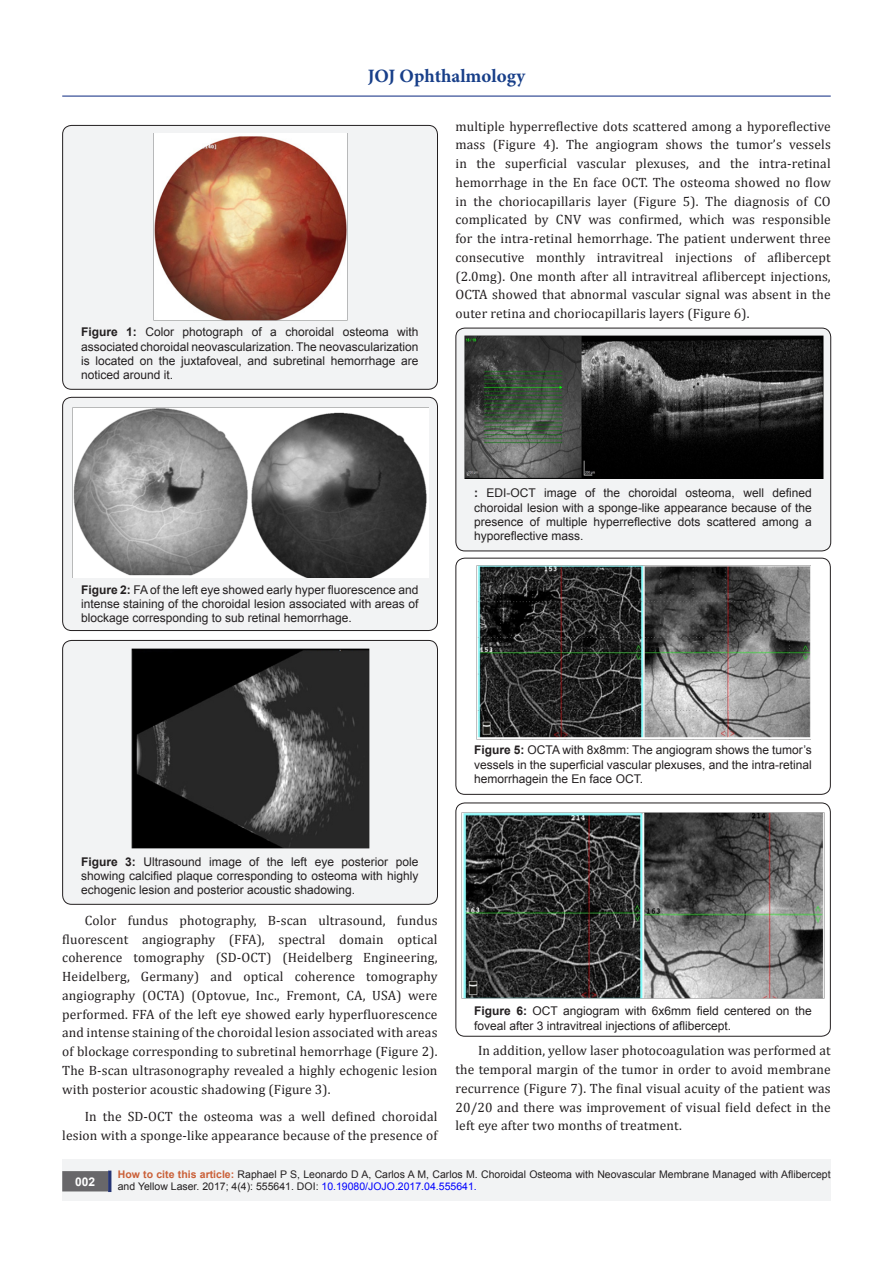
<style>
.page{position:relative;width:893px;height:1263px;background:#fff}
.page>*{position:absolute;margin:0;border:0;box-sizing:border-box;transform-origin:0 0}
.t1{font:700 18.9px "Minion Pro";color:#183f89}
.M_Heading1{font:13.5px/18.8px "Cambria";letter-spacing:.01em;color:#231f20;text-align:justify}
.t2{font:12px/14.4px "Arial";color:#231f20;text-align:justify}
.t3{font:700 12px "Arial";color:#fff}
.t4{font:10.5px/12.6px "Arial";color:#231f20}
.s1{font-weight:700}
.s2{font-weight:700;color:#ca5f37}
.s3{color:#00f}
</style>
<div class="page">
<hr style="left:62px;top:96px;width:769px;height:1px;background:#253f8e">
<div style="left:62px;top:1160px;width:769px;height:41px;background:#f2f3f4"></div>
<div style="left:63px;top:1172px;width:44px;height:19px;background:#68676a"></div>
<div style="left:62px;top:1171px;width:46px;height:20px;border:2px solid #68676a"></div>
<div style="left:108px;top:1170px;width:3px;height:22px;background:#253474;border:2px solid #253474"></div>
<div style="left:63px;top:125px;width:374px;height:264px;background:#f2f3f4;border-radius:9px"></div>
<div style="left:62px;top:125px;width:376px;height:265px;border:1px solid #231f20;border-radius:9px"></div>
<img style="left:154px;top:133px;width:193px;height:187px">
<div style="left:63px;top:397px;width:374px;height:233px;background:#f2f3f4;border-radius:9px"></div>
<div style="left:62px;top:397px;width:376px;height:234px;border:1px solid #231f20;border-radius:9px"></div>
<img style="left:72px;top:407px;width:357px;height:171px">
<div style="left:63px;top:640px;width:374px;height:264px;background:#f2f3f4;border-radius:9px"></div>
<div style="left:62px;top:640px;width:376px;height:265px;border:1px solid #231f20;border-radius:9px"></div>
<img style="left:132px;top:649px;width:237px;height:199px">
<div style="left:456px;top:328px;width:375px;height:223px;background:#f2f3f4;border-radius:9px"></div>
<div style="left:455px;top:328px;width:376px;height:223px;border:1px solid #231f20;border-radius:9px"></div>
<img style="left:464px;top:335px;width:359px;height:144px">
<div style="left:455px;top:558px;width:376px;height:237px;border:1px solid #231f20;border-radius:9px"></div>
<img style="left:476px;top:566px;width:335px;height:173px">
<div style="left:455px;top:802px;width:376px;height:234px;border:1px solid #231f20;border-radius:9px"></div>
<img style="left:462px;top:812px;width:362px;height:186px">
<h1 class="t1" style="left:368px;top:63px;width:159px">JOJ Ophthalmology</h1>
<p class="t2" style="left:81px;top:325px;width:339px"><span class="s1">Figure 1:</span> Color photograph of a choroidal osteoma with associated choroidal neovascularization. The neovascularization is located on the juxtafoveal, and subretinal hemorrhage are noticed around it.</p>
<p class="M_Heading1" style="left:455px;top:117px;width:377px">multiple hyperreflective dots scattered among a hyporeflective mass (Figure 4). The angiogram shows the tumor’s vessels in the superficial vascular plexuses, and the intra-retinal hemorrhage in the En face OCT. The osteoma showed no flow in the choriocapillaris layer (Figure 5). The diagnosis of CO complicated by CNV was confirmed, which was responsible for the intra-retinal hemorrhage. The patient underwent three consecutive monthly intravitreal injections of aflibercept (2.0mg). One month after all intravitreal aflibercept injections, OCTA showed that abnormal vascular signal was absent in the outer retina and choriocapillaris layers (Figure 6).</p>
<p class="t2" style="left:81px;top:582px;width:339px"><span class="s1">Figure 2:</span> FA of the left eye showed early hyper fluorescence and intense staining of the choroidal lesion associated with areas of blockage corresponding to sub retinal hemorrhage.</p>
<p class="t2" style="left:474px;top:486px;width:339px"><span class="s1">:</span> EDI-OCT image of the choroidal osteoma, well defined choroidal lesion with a sponge-like appearance because of the presence of multiple hyperreflective dots scattered among a hyporeflective mass.</p>
<p class="t2" style="left:474px;top:743px;width:339px"><span class="s1">Figure 5:</span> OCTA with 8x8mm: The angiogram shows the tumor’s vessels in the superficial vascular plexuses, and the intra-retinal hemorrhagein the En face OCT.</p>
<p class="t2" style="left:81px;top:854px;width:339px"><span class="s1">Figure 3:</span> Ultrasound image of the left eye posterior pole showing calcified plaque corresponding to osteoma with highly echogenic lesion and posterior acoustic shadowing.</p>
<p class="M_Heading1" style="left:62px;top:911px;width:377px;text-indent:22px">Color fundus photography, B-scan ultrasound, fundus fluorescent angiography (FFA), spectral domain optical coherence tomography (SD-OCT) (Heidelberg Engineering, Heidelberg, Germany) and optical coherence tomography angiography (OCTA) (Optovue, Inc., Fremont, CA, USA) were performed. FFA of the left eye showed early hyperfluorescence and intense staining of the choroidal lesion associated with areas of blockage corresponding to subretinal hemorrhage (Figure 2).<br>The B-scan ultrasonography revealed a highly echogenic lesion with posterior acoustic shadowing (Figure 3).</p>
<p class="M_Heading1" style="left:62px;top:1107px;width:377px;text-align:right">In the SD-OCT the osteoma was a well defined choroidal lesion with a sponge-like appearance because of the presence of</p>
<p class="t2" style="left:474px;top:1004px;width:339px"><span class="s1">Figure 6:</span> OCT angiogram with 6x6mm field centered on the foveal after 3 intravitreal injections of aflibercept.</p>
<p class="M_Heading1" style="left:455px;top:1041px;width:377px;text-indent:22px">In addition, yellow laser photocoagulation was performed at the temporal margin of the tumor in order to avoid membrane recurrence (Figure 7). The final visual acuity of the patient was 20/20 and there was improvement of visual field defect in the left eye after two months of treatment.</p>
<p class="t3" style="left:75px;top:1173px;width:22px">002</p>
<p class="t4" style="left:118px;top:1168px;width:714px"><span class="s2">How to cite this article:</span> Raphael P S, Leonardo D A, Carlos A M, Carlos M. Choroidal Osteoma with Neovascular Membrane Managed with Aflibercept and Yellow Laser. 2017; 4(4): 555641. DOI: <span class="s3">10.19080/JOJO.2017.04.555641.</span></p>
</div>
